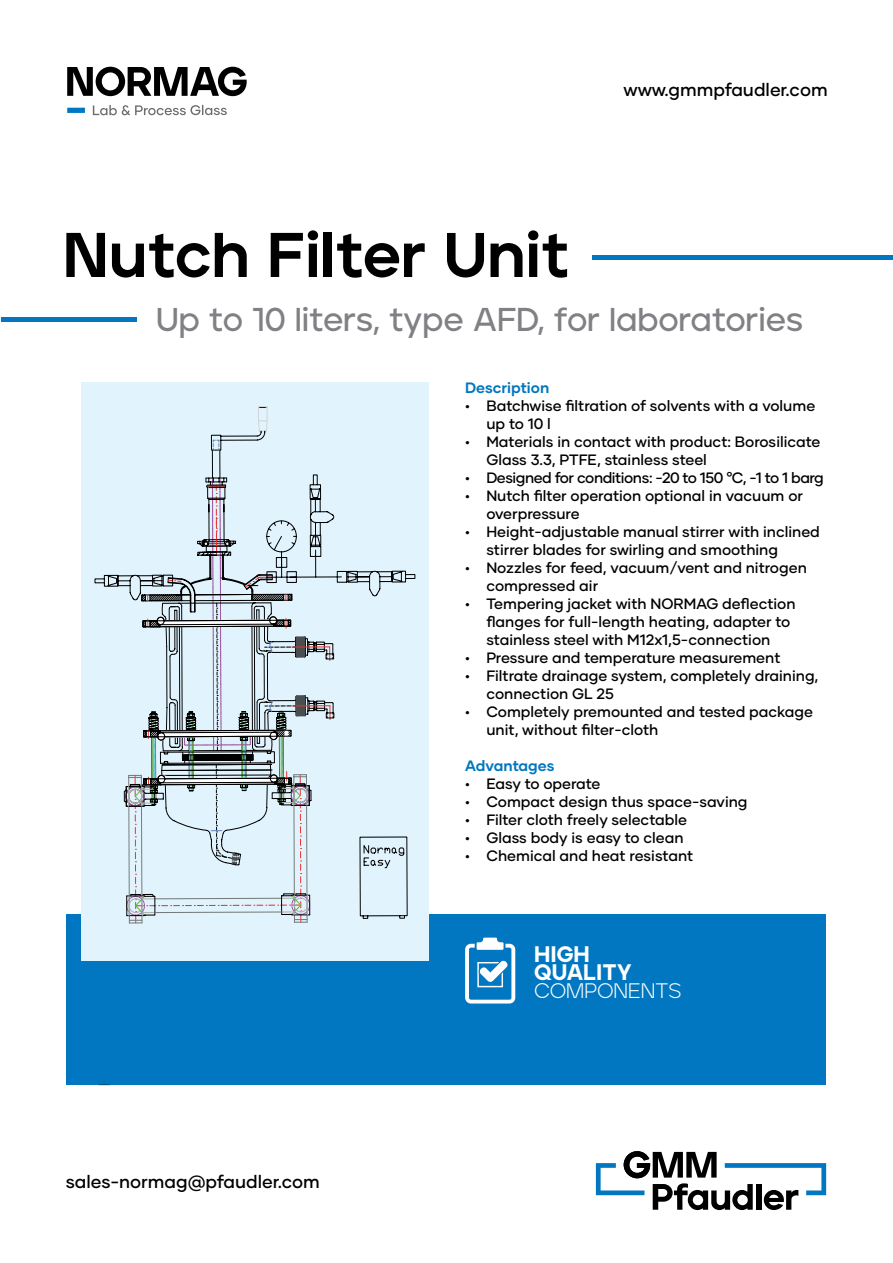
<style>
.page{position:relative;width:893px;height:1263px;background:#fff}
.page>*{position:absolute;margin:0;border:0;box-sizing:border-box;transform-origin:0 0}
.t1{font:800 63px "Jeko";color:#000}
.t2{font:600 33px "Jeko";letter-spacing:-.005em;color:#808185}
.t3{font:900 22.5px/18px "Jeko";color:#fff}
.t4{font:300 21px "Jeko";color:#fff}
.t5{font:500 18px "Gilmer";color:#000}
.t6{font:500 15px/18px "Gilmer";color:#000}
.t7{font:500 15px "Gilmer";letter-spacing:-.03em;color:#000}
.t8{font:700 15px "Gilmer";color:#0077c0}
</style>
<div class="page">
<div style="left:66px;top:914px;width:760px;height:170px;background:#0077c0"></div>
<hr style="left:2px;top:318px;width:135px;height:4px;background:#0077c0">
<svg style="left:97px;top:1084px;width:15px;height:1px"></svg>
<div style="left:593px;top:255px;width:300px;height:5px;background:#0077c0"></div>
<svg style="left:93px;top:105px;width:134px;height:10px"></svg>
<div style="left:67px;top:108px;width:18px;height:5px;background:#0077c0"></div>
<svg style="left:67px;top:67px;width:180px;height:29px"></svg>
<div style="left:82px;top:382px;width:347px;height:578px;background:#e1f3fd"></div>
<svg style="left:94px;top:570px;width:322px;height:232px"></svg>
<svg style="left:124px;top:406px;width:211px;height:518px"></svg>
<svg style="left:359px;top:836px;width:49px;height:83px"></svg>
<svg style="left:465px;top:938px;width:50px;height:65px"></svg>
<svg style="left:596px;top:1151px;width:230px;height:59px"></svg>
<p class="t5" style="left:623px;top:78px;width:206px">www.gmmpfaudler.com</p>
<h1 class="t1" style="left:63px;top:217px;width:508px">Nutch Filter Unit</h1>
<h2 class="t2" style="left:156px;top:300px;width:648px">Up to 10 liters, type AFD, for laboratories</h2>
<p class="t8" style="left:465px;top:378px;width:86px">Description</p>
<p class="t6" style="left:486px;top:397px;width:330px;text-indent:-21px">• Batchwise filtration of solvents with a volume up to 10 l</p>
<p class="t6" style="left:486px;top:433px;width:336px;text-indent:-21px">• Materials in contact with product: Borosilicate<br>Glass 3.3, PTFE, stainless steel</p>
<p class="t7" style="left:465px;top:468px;width:360px">• Designed for conditions: -20 to 150 °C, -1 to 1 barg</p>
<p class="t6" style="left:486px;top:487px;width:318px;text-indent:-21px">• Nutch filter operation optional in vacuum or overpressure</p>
<p class="t6" style="left:486px;top:523px;width:335px;text-indent:-21px">• Height-adjustable manual stirrer with inclined stirrer blades for swirling and smoothing</p>
<p class="t6" style="left:486px;top:559px;width:322px;text-indent:-21px">• Nozzles for feed, vacuum/vent and nitrogen compressed air</p>
<p class="t6" style="left:486px;top:595px;width:311px;text-indent:-21px">• Tempering jacket with NORMAG deflection flanges for full-length heating, adapter to stainless steel with M12x1,5-connection</p>
<p class="t6" style="left:465px;top:649px;width:317px">• Pressure and temperature measurement</p>
<p class="t6" style="left:486px;top:667px;width:334px;text-indent:-21px">• Filtrate drainage system, completely draining, connection GL 25</p>
<p class="t6" style="left:486px;top:703px;width:328px;text-indent:-21px">• Completely premounted and tested package unit, without filter-cloth</p>
<p class="t8" style="left:465px;top:756px;width:91px">Advantages</p>
<p class="t6" style="left:465px;top:775px;width:137px">• Easy to operate</p>
<p class="t6" style="left:465px;top:793px;width:284px">• Compact design thus space-saving</p>
<p class="t6" style="left:465px;top:811px;width:223px">• Filter cloth freely selectable</p>
<p class="t6" style="left:465px;top:829px;width:220px">• Glass body is easy to clean</p>
<p class="t6" style="left:465px;top:847px;width:230px">• Chemical and heat resistant</p>
<p class="t5" style="left:66px;top:1170px;width:256px">sales-normag@pfaudler.com</p>
<h3 class="t3" style="left:534px;top:945px;width:99px">HIGH<br>QUALITY</h3>
<h3 class="t4" style="left:534px;top:979px;width:149px">COMPONENTS</h3>
</div>
